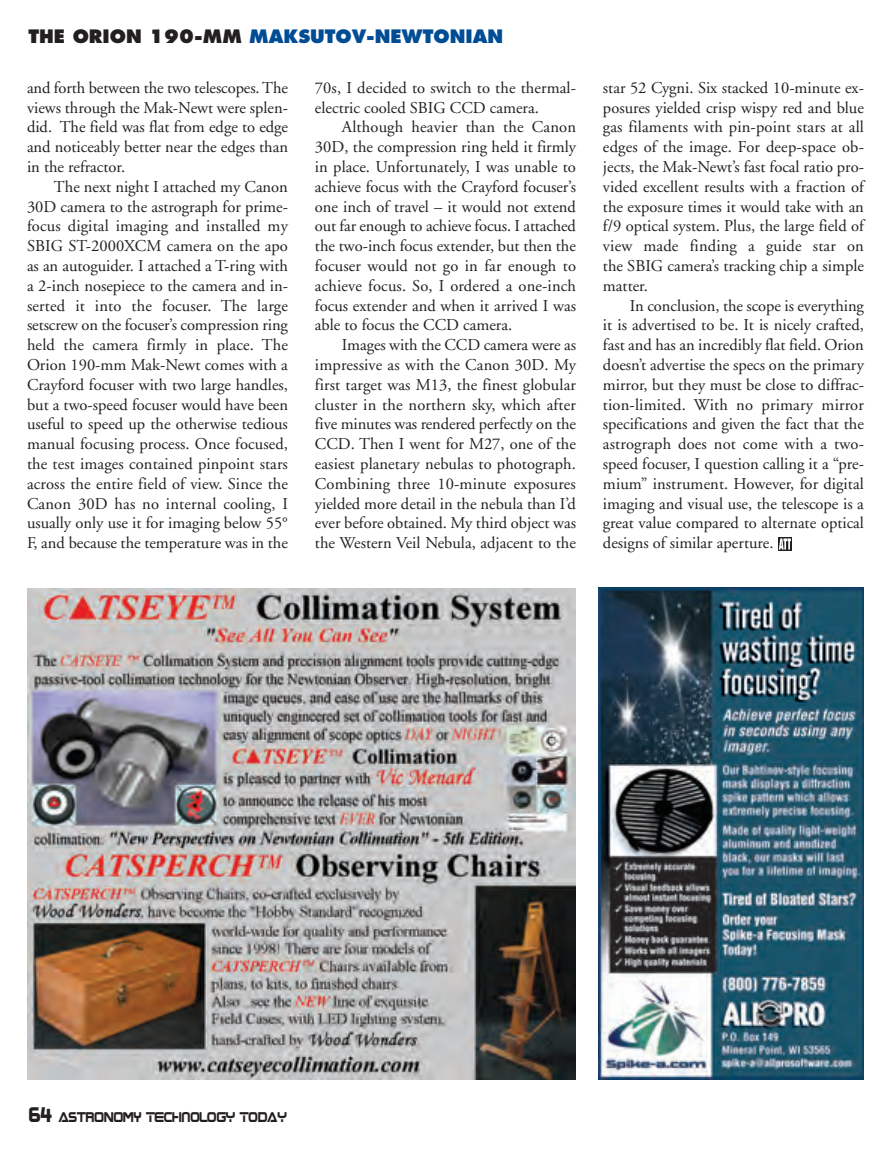
<style>
.page{position:relative;width:891px;height:1161px;background:#fff}
.page>*{position:absolute;margin:0;border:0;box-sizing:border-box;transform-origin:0 0}
.t1{font:800 18px "Futura";color:#014d95}
.t2{font:16.5px/19.8px "Adobe Garamond";color:#231f20;text-align:justify}
.t3{font:11.4px "Boom Box";color:#231f20;scale:.9 1}
.s1{color:#231f20}
.s2{font-size:17.1px}
</style>
<div class="page">
<img style="left:27px;top:589px;width:549px;height:491px">
<div style="left:778px;top:537px;width:14px;height:14px;background:#231f20"></div>
<svg style="left:779px;top:538px;width:12px;height:12px"></svg>
<img style="left:598px;top:588px;width:266px;height:491px">
<p class="t1" style="left:28px;top:29px;width:476px"><span class="s1">THE ORION 190-MM</span> MAKSUTOV-NEWTONIAN</p>
<p class="t2" style="left:27px;top:79px;width:263px">and forth between the two telescopes. The views through the Mak-Newt were splen&shy;did. The field was flat from edge to edge and noticeably better near the edges than in the refractor.</p>
<p class="t2" style="left:27px;top:178px;width:263px;text-indent:27px">The next night I attached my Canon 30D camera to the astrograph for prime&shy;focus digital imaging and installed my SBIG ST-2000XCM camera on the apo as an autoguider. I attached a T-ring with a 2-inch nosepiece to the camera and in&shy;serted it into the focuser. The large setscrew on the focuser’s compression ring held the camera firmly in place. The Orion 190-mm Mak-Newt comes with a Crayford focuser with two large handles, but a two-speed focuser would have been useful to speed up the otherwise tedious manual focusing process. Once focused, the test images contained pinpoint stars across the entire field of view. Since the Canon 30D has no internal cooling, I usually only use it for imaging below 55° F, and because the temperature was in the</p>
<p class="t2" style="left:315px;top:79px;width:262px">70s, I decided to switch to the thermal&shy;electric cooled SBIG CCD camera.</p>
<p class="t2" style="left:315px;top:119px;width:263px;text-indent:27px">Although heavier than the Canon 30D, the compression ring held it firmly in place. Unfortunately, I was unable to achieve focus with the Crayford focuser’s one inch of travel – it would not extend out far enough to achieve focus. I attached the two-inch focus extender, but then the focuser would not go in far enough to achieve focus. So, I ordered a one-inch focus extender and when it arrived I was able to focus the CCD camera.</p>
<p class="t2" style="left:315px;top:337px;width:263px;text-indent:27px">Images with the CCD camera were as impressive as with the Canon 30D. My first target was M13, the finest globular cluster in the northern sky, which after five minutes was rendered perfectly on the CCD. Then I went for M27, one of the easiest planetary nebulas to photograph.<br>Combining three 10-minute exposures yielded more detail in the nebula than I’d ever before obtained. My third object was the Western Veil Nebula, adjacent to the</p>
<p class="t2" style="left:603px;top:79px;width:263px">star 52 Cygni. Six stacked 10-minute ex&shy;posures yielded crisp wispy red and blue gas filaments with pin-point stars at all edges of the image. For deep-space ob&shy;jects, the Mak-Newt’s fast focal ratio pro&shy;vided excellent results with a fraction of the exposure times it would take with an f/9 optical system. Plus, the large field of view made finding a guide star on the SBIG camera’s tracking chip a simple matter.</p>
<p class="t2" style="left:603px;top:297px;width:263px;text-indent:27px">In conclusion, the scope is everything it is advertised to be. It is nicely crafted, fast and has an incredibly flat field. Orion doesn’t advertise the specs on the primary mirror, but they must be close to diffrac&shy;tion-limited. With no primary mirror specifications and given the fact that the astrograph does not come with a two&shy;speed focuser, I question calling it a “pre&shy;mium” instrument. However, for digital imaging and visual use, the telescope is a great value compared to alternate optical designs of similar aperture.</p>
<p class="t3" style="left:28px;top:1111px;width:288px"><span class="s2">64</span> ASTRONOMY TECHNOLOGY TODAY</p>
</div>
